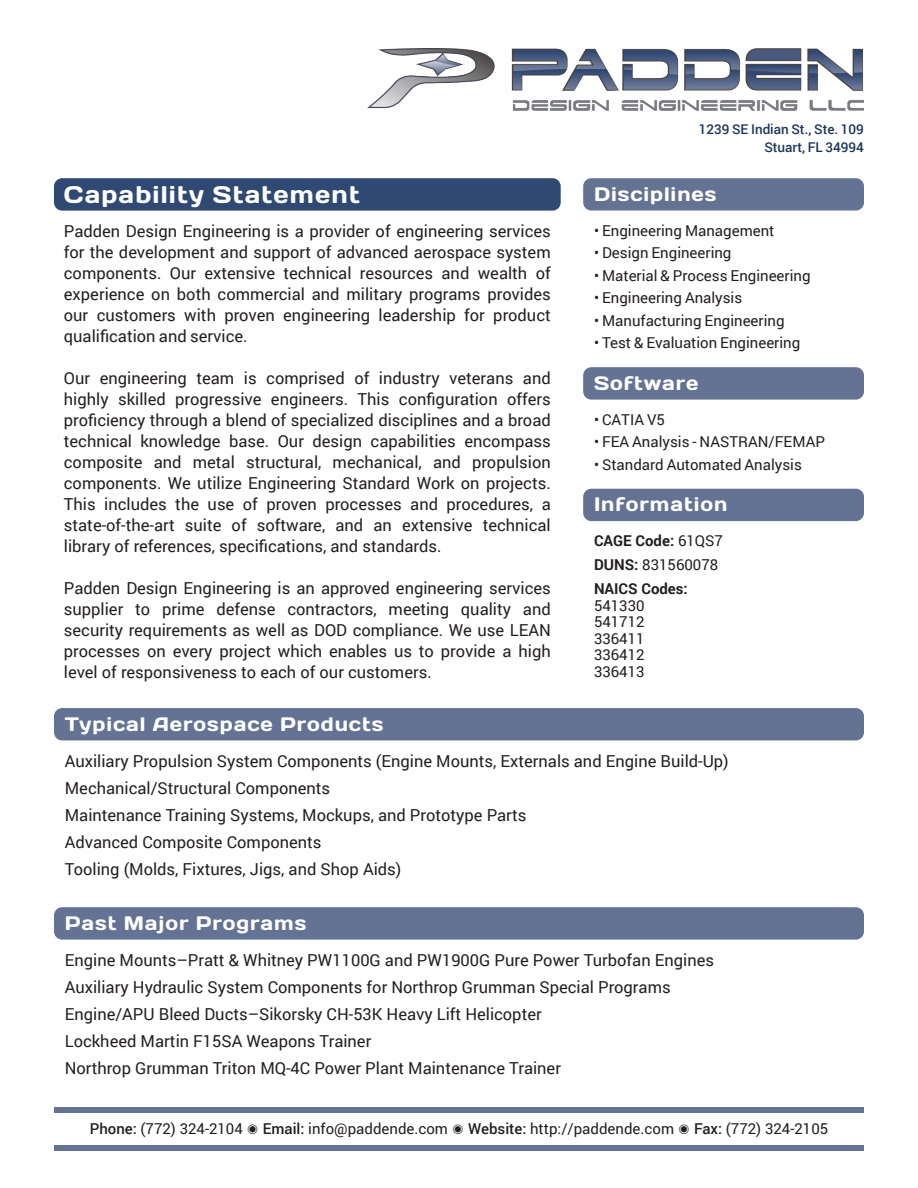
<style>
.page{position:relative;width:918px;height:1188px;background:#fff}
.page>*{position:absolute;margin:0;border:0;box-sizing:border-box;transform-origin:0 0}
.t1{font:24px "Days One";letter-spacing:.05em;color:#fff}
.t2{font:19.5px "Days One";letter-spacing:.05em;color:#fff}
.t3{font:16.5px/21px "Roboto";color:#231f20;text-align:justify}
.t4{font:15px/16.5px "Roboto";color:#231f20;text-align:justify}
.t5{font:700 15px/24px "Roboto";color:#231f20}
.t6{font:500 13.5px/18px "Roboto";color:#1d3559;text-align:right}
.s1{font-weight:400}
.s2{font-weight:500}
</style>
<div class="page">
<div style="left:583px;top:489px;width:281px;height:32px;background:#647394;border-radius:8px"></div>
<div style="left:583px;top:367px;width:281px;height:33px;background:#647394;border-radius:8px"></div>
<div style="left:583px;top:178px;width:281px;height:33px;background:#647394;border-radius:8px"></div>
<div style="left:54px;top:907px;width:810px;height:33px;background:#647394;border-radius:8px"></div>
<div style="left:54px;top:708px;width:810px;height:32px;background:#647394;border-radius:8px"></div>
<div style="left:54px;top:178px;width:507px;height:33px;background:#2f4973;border-radius:8px"></div>
<div style="left:54px;top:1107px;width:810px;height:6px;background:#647394"></div>
<div style="left:54px;top:1145px;width:810px;height:5px;background:#647394"></div>
<img style="left:367px;top:49px;width:497px;height:61px">
<h1 class="t1" style="left:64px;top:179px;width:297px">Capability Statement</h1>
<p class="t3" style="left:64px;top:220px;width:488px">Padden Design Engineering is a provider of engineering services for the development and support of advanced aerospace system components. Our extensive technical resources and wealth of experience on both commercial and military programs provides our customers with proven engineering leadership for product qualification and service.</p>
<p class="t3" style="left:64px;top:367px;width:488px">Our engineering team is comprised of industry veterans and highly skilled progressive engineers. This configuration offers proficiency through a blend of specialized disciplines and a broad technical knowledge base. Our design capabilities encompass composite and metal structural, mechanical, and propulsion components. We utilize Engineering Standard Work on projects.<br>This includes the use of proven processes and procedures, a state-of-the-art suite of software, and an extensive technical library of references, specifications, and standards.</p>
<p class="t3" style="left:64px;top:577px;width:488px">Padden Design Engineering is an approved engineering services supplier to prime defense contractors, meeting quality and security requirements as well as DOD compliance. We use LEAN processes on every project which enables us to provide a high level of responsiveness to each of our customers.</p>
<p class="t2" style="left:65px;top:711px;width:320px">Typical Aerospace Products</p>
<p class="t6" style="left:699px;top:119px;width:167px">1239 SE Indian St., Ste. 109<br>Stuart, FL 34994</p>
<p class="t2" style="left:594px;top:181px;width:124px">Disciplines</p>
<p class="t4" style="left:594px;top:221px;width:182px">• Engineering Management</p>
<p class="t4" style="left:594px;top:244px;width:139px">• Design Engineering</p>
<p class="t4" style="left:594px;top:266px;width:218px">• Material &amp; Process Engineering</p>
<p class="t4" style="left:594px;top:289px;width:150px">• Engineering Analysis</p>
<p class="t4" style="left:594px;top:311px;width:192px">• Manufacturing Engineering</p>
<p class="t4" style="left:594px;top:334px;width:208px">• Test &amp; Evaluation Engineering</p>
<p class="t2" style="left:594px;top:370px;width:106px">Software</p>
<p class="t4" style="left:594px;top:410px;width:73px">• CATIA V5</p>
<p class="t4" style="left:594px;top:433px;width:233px">• FEA Analysis - NASTRAN/FEMAP</p>
<p class="t4" style="left:594px;top:455px;width:209px">• Standard Automated Analysis</p>
<p class="t2" style="left:594px;top:492px;width:135px">Information</p>
<p class="t5" style="left:594px;top:528px;width:130px">CAGE Code: <span class="s1">61QS7<br></span>DUNS: <span class="s1">831560078<br></span>NAICS Codes:</p>
<p class="t4" style="left:594px;top:596px;width:52px">541330<br>541712<br>336411<br>336412<br>336413</p>
<p class="t3" style="left:65px;top:747px;width:666px;line-height:27px;text-align:left">Auxiliary Propulsion System Components (Engine Mounts, Externals and Engine Build-Up)<br>Mechanical/Structural Components<br>Maintenance Training Systems, Mockups, and Prototype Parts<br>Advanced Composite Components<br>Tooling (Molds, Fixtures, Jigs, and Shop Aids)</p>
<p class="t2" style="left:65px;top:910px;width:243px">Past Major Programs</p>
<p class="t3" style="left:65px;top:946px;width:651px;line-height:27px;text-align:left">Engine Mounts–Pratt &amp; Whitney PW1100G and PW1900G Pure Power Turbofan Engines Auxiliary Hydraulic System Components for Northrop Grumman Special Programs Engine/APU Bleed Ducts–Sikorsky CH-53K Heavy Lift Helicopter<br>Lockheed Martin F15SA Weapons Trainer<br>Northrop Grumman Triton MQ-4C Power Plant Maintenance Trainer</p>
<p class="t4" style="left:90px;top:1119px;width:740px"><span class="s2">Phone:</span> (772) 324-2104 ◉ <span class="s2">Email:</span> info@paddende.com ◉ <span class="s2">Website:</span> http://paddende.com ◉ <span class="s2">Fax:</span> (772) 324-2105</p>
</div>
